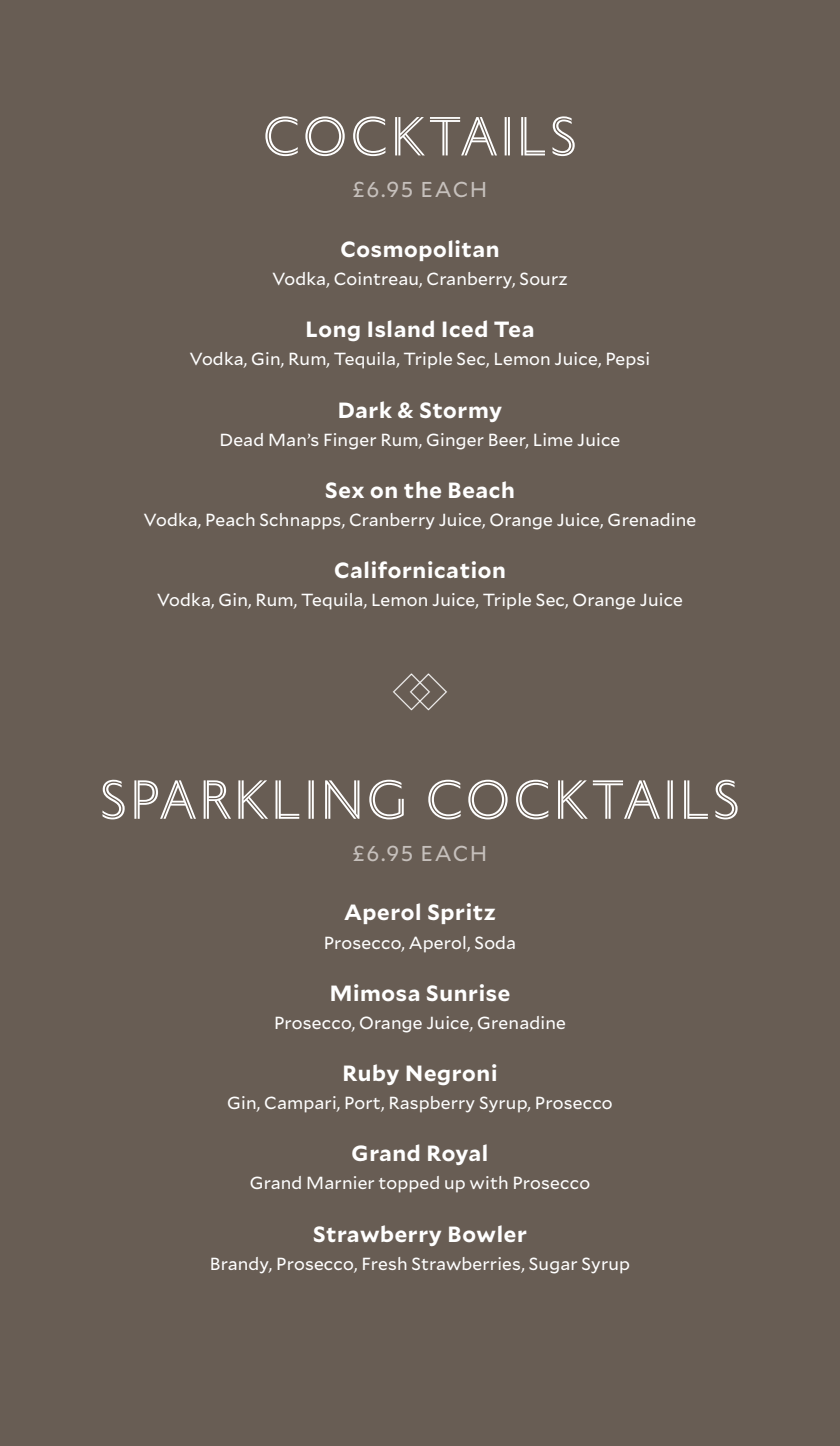
<style>
.page{position:relative;width:840px;height:1446px;background:#fff}
.page>*{position:absolute;margin:0;border:0;box-sizing:border-box;transform-origin:0 0}
.t1{font:58px "Portrait Inline Sans";letter-spacing:.065em;color:#fff}
.t2{font:700 22px "Mallory";letter-spacing:.03em;color:#fff}
.t3{font:21.6px "Mallory";letter-spacing:.07em;color:#c6c0bc}
.t4{font:17.6px "Mallory";letter-spacing:.01em;color:#fff}
</style>
<div class="page">
<div style="left:0;top:0;width:839px;height:1446px;background:#685d54"></div>
<h1 class="t1" style="left:263px;top:96px;width:315px">COCKTAILS</h1>
<p class="t3" style="left:352px;top:174px;width:136px">£6.95 EACH</p>
<p class="t2" style="left:340px;top:233px;width:160px">Cosmopolitan</p>
<p class="t4" style="left:272px;top:266px;width:297px">Vodka, Cointreau, Cranberry, Sourz</p>
<p class="t2" style="left:305px;top:313px;width:230px">Long Island Iced Tea</p>
<p class="t4" style="left:189px;top:347px;width:462px">Vodka, Gin, Rum, Tequila, Triple Sec, Lemon Juice, Pepsi</p>
<p class="t2" style="left:337px;top:393px;width:166px">Dark &amp; Stormy</p>
<p class="t4" style="left:219px;top:427px;width:402px">Dead Man’s Finger Rum, Ginger Beer, Lime Juice</p>
<p class="t2" style="left:325px;top:474px;width:191px">Sex on the Beach</p>
<p class="t4" style="left:143px;top:507px;width:554px">Vodka, Peach Schnapps, Cranberry Juice, Orange Juice, Grenadine</p>
<p class="t2" style="left:334px;top:554px;width:173px">Californication</p>
<p class="t4" style="left:157px;top:587px;width:527px">Vodka, Gin, Rum, Tequila, Lemon Juice, Triple Sec, Orange Juice</p>
<h1 class="t1" style="left:100px;top:760px;width:640px">SPARKLING COCKTAILS</h1>
<p class="t3" style="left:352px;top:838px;width:136px">£6.95 EACH</p>
<p class="t2" style="left:344px;top:896px;width:153px">Aperol Spritz</p>
<p class="t4" style="left:323px;top:929px;width:194px">Prosecco, Aperol, Soda</p>
<p class="t2" style="left:329px;top:976px;width:182px">Mimosa Sunrise</p>
<p class="t4" style="left:274px;top:1010px;width:293px">Prosecco, Orange Juice, Grenadine</p>
<p class="t2" style="left:342px;top:1057px;width:156px">Ruby Negroni</p>
<p class="t4" style="left:227px;top:1090px;width:387px">Gin, Campari, Port, Raspberry Syrup, Prosecco</p>
<p class="t2" style="left:351px;top:1137px;width:138px">Grand Royal</p>
<p class="t4" style="left:250px;top:1170px;width:341px">Grand Marnier topped up with Prosecco</p>
<p class="t2" style="left:313px;top:1217px;width:215px">Strawberry Bowler</p>
<p class="t4" style="left:210px;top:1251px;width:421px">Brandy, Prosecco, Fresh Strawberries, Sugar Syrup</p>
</div>
